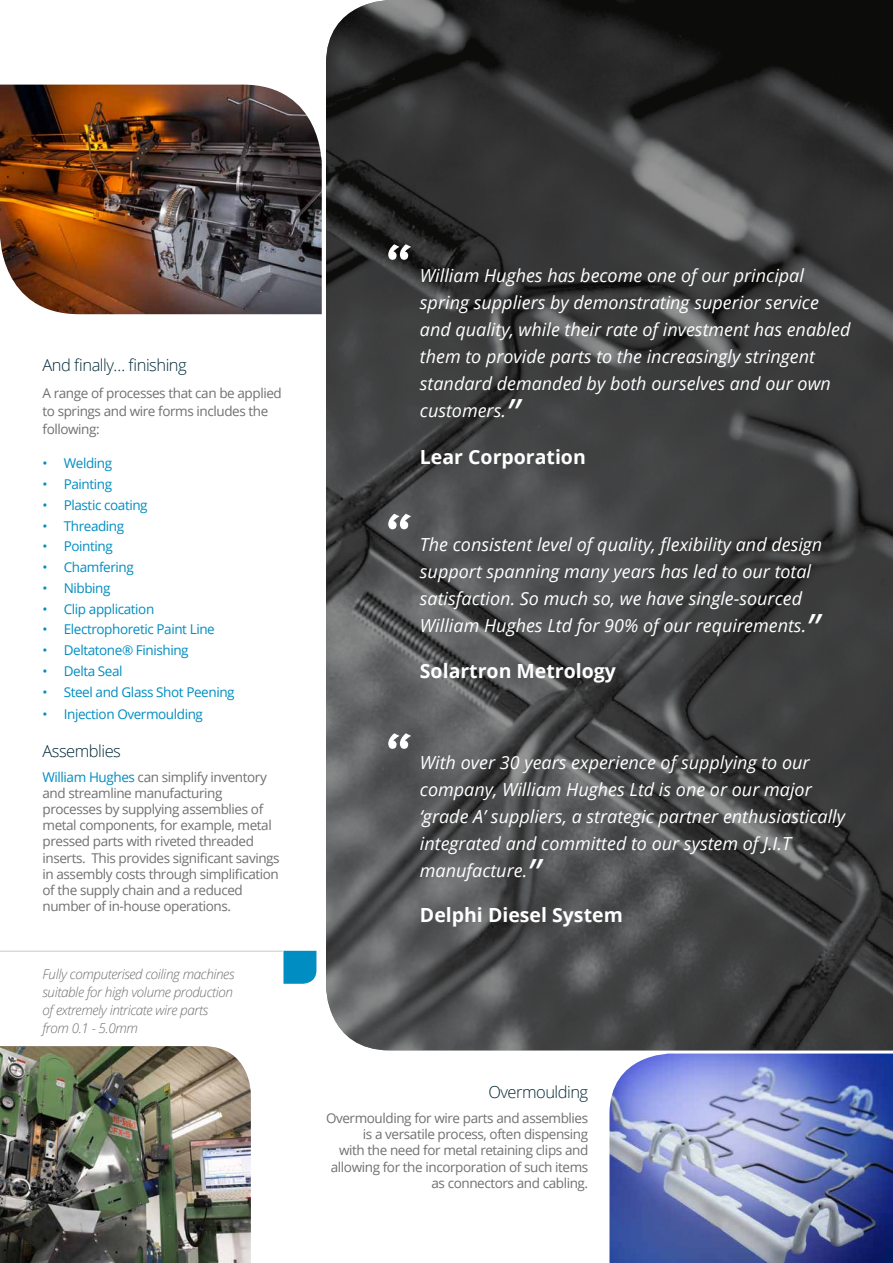
<style>
.page{position:relative;width:893px;height:1263px;background:#fff}
.page>*{position:absolute;margin:0;border:0;box-sizing:border-box;transform-origin:0 0}
.t1{font:600 90px "Advent Pro";color:#fff}
.t2{font:700 19.5px "Open Sans";color:#fff}
.t3{font:italic 18px/27px "Open Sans";color:#fff}
.t4{font:300 16.5px "Open Sans";letter-spacing:-.03em;color:#002937}
.t5{font:13.5px/16.2px "Open Sans";letter-spacing:-.03em;color:#717070}
.t6{font:13.5px "Open Sans";letter-spacing:-.03em;color:#008dc2}
.t7{font:italic 300 13.5px/18px "Open Sans";letter-spacing:-.03em;color:#717070}
.s1{color:#008dc2}
.s2{font-size:37.5px}
</style>
<div class="page">
<img style="left:0;top:1046px;width:251px;height:217px">
<svg style="left:283px;top:951px;width:33px;height:33px"></svg>
<hr style="left:0;top:951px;width:283px;height:1px;background:#c9c9c8">
<img style="left:326px;top:0;width:567px;height:1050px">
<img style="left:0;top:85px;width:322px;height:229px">
<img style="left:609px;top:1053px;width:284px;height:210px">
<p class="t4" style="left:43px;top:354px;width:146px">And finally… finishing</p>
<p class="t5" style="left:43px;top:384px;width:241px;line-height:18px">A range of processes that can be applied to springs and wire forms includes the following:</p>
<p class="t6" style="left:43px;top:454px;width:71px">• Welding</p>
<p class="t6" style="left:43px;top:475px;width:71px">• Painting</p>
<p class="t6" style="left:43px;top:496px;width:107px">• Plastic coating</p>
<p class="t6" style="left:43px;top:516px;width:83px">• Threading</p>
<p class="t6" style="left:43px;top:537px;width:72px">• Pointing</p>
<p class="t6" style="left:43px;top:558px;width:93px">• Chamfering</p>
<p class="t6" style="left:43px;top:579px;width:70px">• Nibbing</p>
<p class="t6" style="left:43px;top:599px;width:113px">• Clip application</p>
<p class="t6" style="left:43px;top:620px;width:174px">• Electrophoretic Paint Line</p>
<p class="t6" style="left:43px;top:641px;width:148px">• Deltatone® Finishing</p>
<p class="t6" style="left:43px;top:662px;width:82px">• Delta Seal</p>
<p class="t6" style="left:43px;top:682px;width:194px">• Steel and Glass Shot Peening</p>
<p class="t6" style="left:43px;top:705px;width:162px">• Injection Overmoulding</p>
<p class="t4" style="left:43px;top:739px;width:80px">Assemblies</p>
<p class="t5" style="left:43px;top:768px;width:239px"><span class="s1">William Hughes</span> can simplify inventory and streamline manufacturing processes by supplying assemblies of metal components, for example, metal pressed parts with riveted threaded inserts. This provides significant savings in assembly costs through simplification of the supply chain and a reduced number of in-house operations.</p>
<p class="t7" style="left:43px;top:964px;width:193px">Fully computerised coiling machines suitable for high volume production of extremely intricate wire parts from 0.1 - 5.0mm</p>
<h1 class="t1" style="left:388px;top:222px;width:27px">“</h1>
<p class="t3" style="left:420px;top:261px;width:432px">William Hughes has become one of our principal spring suppliers by demonstrating superior service and quality, while their rate of investment has enabled them to provide parts to the increasingly stringent standard demanded by both ourselves and our own customers.<span class="s2">”</span></p>
<p class="t2" style="left:420px;top:443px;width:167px">Lear Corporation</p>
<h1 class="t1" style="left:388px;top:491px;width:27px">“</h1>
<p class="t3" style="left:420px;top:530px;width:404px">The consistent level of quality, flexibility and design support spanning many years has led to our total satisfaction. So much so, we have single-sourced William Hughes Ltd for 90% of our requirements.<span class="s2">”</span></p>
<p class="t2" style="left:420px;top:657px;width:198px">Solartron Metrology</p>
<h1 class="t1" style="left:388px;top:711px;width:27px">“</h1>
<p class="t3" style="left:420px;top:749px;width:427px">With over 30 years experience of supplying to our company, William Hughes Ltd is one or our major ‘grade A’ suppliers, a strategic partner enthusiastically integrated and committed to our system of J.I.T manufacture.<span class="s2">”</span></p>
<p class="t2" style="left:420px;top:901px;width:204px">Delphi Diesel System</p>
<p class="t4" style="left:488px;top:1081px;width:101px">Overmoulding</p>
<p class="t5" style="left:326px;top:1109px;width:264px;text-align:right">Overmoulding for wire parts and assemblies is a versatile process, often dispensing<br>with the need for metal retaining clips and allowing for the incorporation of such items as connectors and cabling.</p>
</div>
